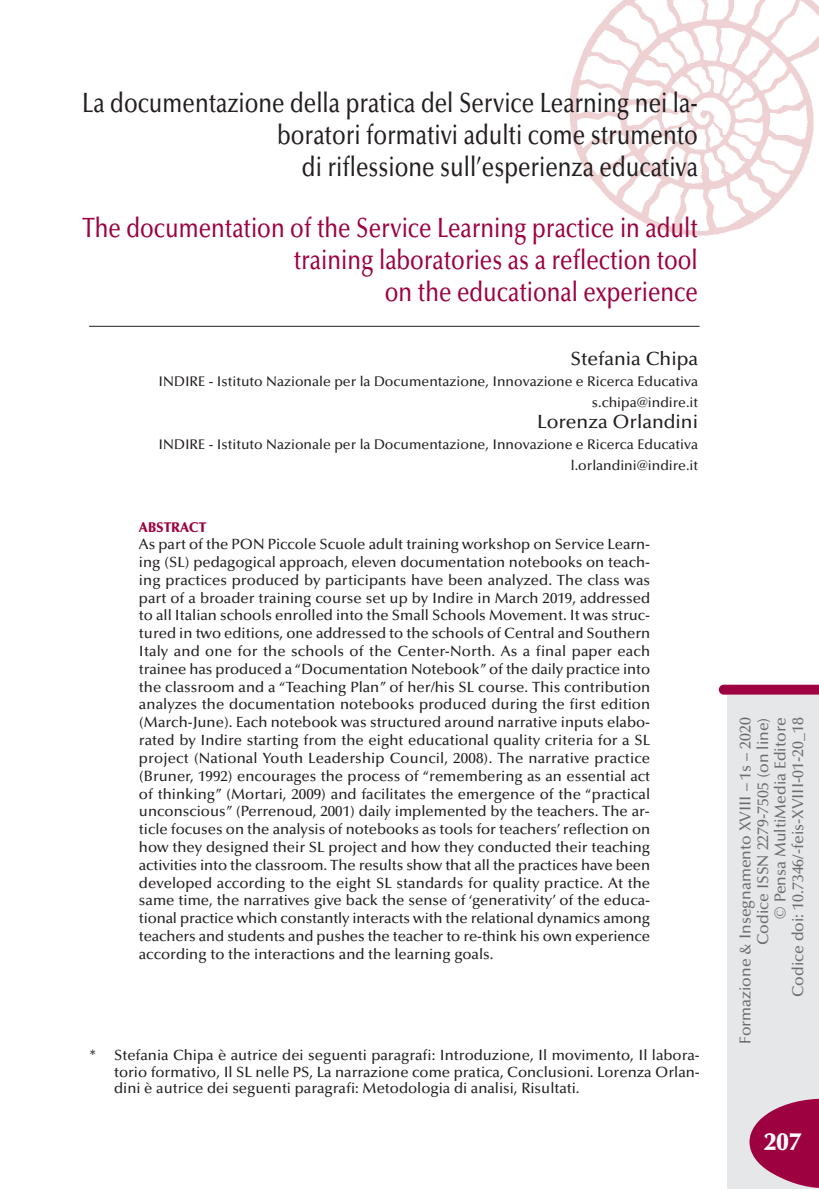
<style>
.page{position:relative;width:819px;height:1191px;background:#fff}
.page>*{position:absolute;margin:0;border:0;box-sizing:border-box;transform-origin:0 0}
.t1{font:500 28px/31.8px "Optima";color:#231f20;text-align:right;scale:.8 1}
.t2{font:500 28px/31.8px "Optima";color:#9d0140;text-align:right;scale:.8 1}
.t3{font:900 24.5px "Optima";color:#fff}
.t4{font:500 19.25px "Optima";color:#231f20}
.t5{font:500 15.75px/17.5px "Optima";color:#6c6d70;text-align:right}
.t6{font:500 14.88px/17.8px "Optima";color:#231f20;text-align:justify}
.t7{font:500 14px/21px "Optima";color:#231f20;text-align:right}
.t8{font:900 14px "Optima";letter-spacing:-.01em;color:#9d0140}
</style>
<div class="page">
<div style="left:727px;top:695px;width:92px;height:493px;background:#e6e7e9"></div>
<svg style="left:718px;top:684px;width:101px;height:10px"></svg>
<svg style="left:749px;top:1098px;width:70px;height:90px"></svg>
<img style="left:569px;top:0;width:250px;height:236px">
<hr style="left:89px;top:326px;width:610px;height:1px;background:#231f20">
<h1 class="t1" style="left:82px;top:89px;width:771px">La documentazione della pratica del Service Learning nei la&shy;boratori formativi adulti come strumento<br>di riflessione sull’esperienza educativa</h1>
<h1 class="t2" style="left:82px;top:214px;width:770px">The documentation of the Service Learning practice in adult training laboratories as a reflection tool<br>on the educational experience</h1>
<p class="t4" style="left:570px;top:351px;width:129px">Stefania Chipa</p>
<p class="t7" style="left:158px;top:372px;width:541px">INDIRE - Istituto Nazionale per la Documentazione, Innovazione e Ricerca Educativa s.chipa@indire.it</p>
<p class="t4" style="left:537px;top:414px;width:162px">Lorenza Orlandini</p>
<p class="t7" style="left:158px;top:435px;width:541px">INDIRE - Istituto Nazionale per la Documentazione, Innovazione e Ricerca Educativa l.orlandini@indire.it</p>
<p class="t8" style="left:139px;top:522px;width:69px">ABSTRACT</p>
<p class="t6" style="left:139px;top:536px;width:513px">As part of the PON Piccole Scuole adult training workshop on Service Learn&shy;ing (SL) pedagogical approach, eleven documentation notebooks on teach&shy;ing practices produced by participants have been analyzed. The class was part of a broader training course set up by Indire in March 2019, addressed to all Italian schools enrolled into the Small Schools Movement. It was struc&shy;tured in two editions, one addressed to the schools of Central and Southern Italy and one for the schools of the Center-North. As a final paper each trainee has produced a “Documentation Notebook” of the daily practice into the classroom and a “Teaching Plan” of her/his SL course. This contribution analyzes the documentation notebooks produced during the first edition (March-June). Each notebook was structured around narrative inputs elabo&shy;rated by Indire starting from the eight educational quality criteria for a SL project (National Youth Leadership Council, 2008). The narrative practice (Bruner, 1992) encourages the process of “remembering as an essential act of thinking” (Mortari, 2009) and facilitates the emergence of the “practical unconscious” (Perrenoud, 2001) daily implemented by the teachers. The ar&shy;ticle focuses on the analysis of notebooks as tools for teachers’ reflection on how they designed their SL project and how they conducted their teaching activities into the classroom. The results show that all the practices have been developed according to the eight SL standards for quality practice. At the same time, the narratives give back the sense of ‘generativity’ of the educa&shy;tional practice which constantly interacts with the relational dynamics among teachers and students and pushes the teacher to re-think his own experience according to the interactions and the learning goals.</p>
<p class="t6" style="left:114px;top:1048px;width:587px;line-height:16.3px;text-indent:-25px">* Stefania Chipa è autrice dei seguenti paragrafi: Introduzione, Il movimento, Il labora&shy;torio formativo, Il SL nelle PS, La narrazione come pratica, Conclusioni. Lorenza Orlan&shy;dini è autrice dei seguenti paragrafi: Metodologia di analisi, Risultati.</p>
<p class="t5" style="left:738px;top:1043px;width:328px;rotate:-90deg">Formazione &amp; Insegnamento XVIII – 1s – 2020<br>Codice ISSN 2279-7505 (on line)<br>© Pensa MultiMedia Editore<br>Codice doi: 10.7346/-feis-XVIII-01-20_18</p>
<h2 class="t3" style="left:764px;top:1131px;width:38px">207</h2>
</div>
